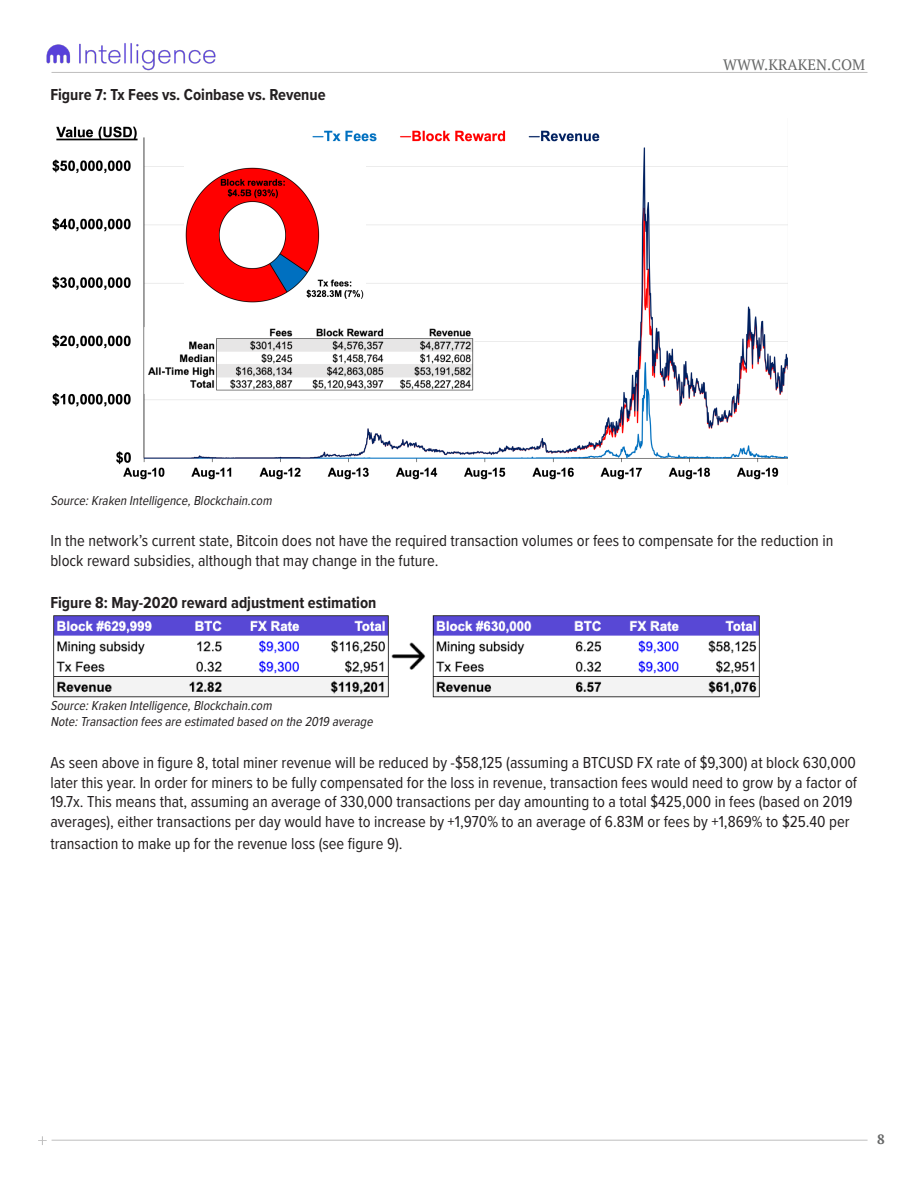
<style>
.page{position:relative;width:918px;height:1188px;background:#fff}
.page>*{position:absolute;margin:0;border:0;box-sizing:border-box;transform-origin:0 0}
.t1{font:16.5px/19.8px "Proxima Nova Cond";color:#231f20}
.t2{font:700 16.5px "Proxima Nova Cond";color:#231f20}
.t3{font:15px "PT Serif";color:#656666}
.t4{font:italic 13.5px "Proxima Nova Cond";color:#231f20}
.t5{font:700 13.5px "PT Serif";color:#656666}
</style>
<div class="page">
<hr style="left:52px;top:72px;width:816px;height:1px;background:#7d7c7c">
<svg style="left:38px;top:1136px;width:9px;height:9px"></svg>
<img style="left:46px;top:43px;width:170px;height:28px">
<hr style="left:52px;top:1140px;width:816px;height:1px;background:#7d7c7c">
<img style="left:53px;top:126px;width:735px;height:354px">
<img style="left:184px;top:166px;width:181px;height:137px">
<img style="left:53px;top:615px;width:707px;height:83px">
<p class="t2" style="left:50px;top:82px;width:277px">Figure 7: Tx Fees vs. Coinbase vs. Revenue</p>
<p class="t3" style="left:723px;top:55px;width:144px">WWW.KRAKEN.COM</p>
<p class="t4" style="left:50px;top:491px;width:226px">Source:Kraken Intelligence,Blockchain.com</p>
<p class="t1" style="left:50px;top:530px;width:785px">In the network’s current state, Bitcoin does not have the required transaction volumes or fees to compensate for the reduction in block reward subsidies, although that may change in the future.</p>
<p class="t2" style="left:50px;top:590px;width:328px">Figure 8: May-2020 reward adjustment estimation</p>
<p class="t4" style="left:50px;top:696px;width:226px">Source:Kraken Intelligence,Blockchain.com</p>
<p class="t4" style="left:50px;top:712px;width:327px">Note:Transaction feesare estimated based on the 2019 average</p>
<p class="t1" style="left:50px;top:752px;width:808px">As seen above in figure 8, total miner revenue will be reduced by -$58,125 (assuming a BTCUSD FX rate of $9,300) at block 630,000 later this year. In order for miners to be fully compensated for the loss in revenue, transaction fees would need to grow by a factor of 19.7x. This means that, assuming an average of 330,000 transactions per day amounting to a total $425,000 in fees (based on 2019 averages), either transactions per day would have to increase by +1,970% to an average of 6.83M or fees by +1,869% to $25.40 per</p>
<p class="t1" style="left:50px;top:833px;width:354px">transaction to make up for the revenue loss (see figure 9).</p>
<p class="t5" style="left:877px;top:1131px;width:9px">8</p>
</div>
